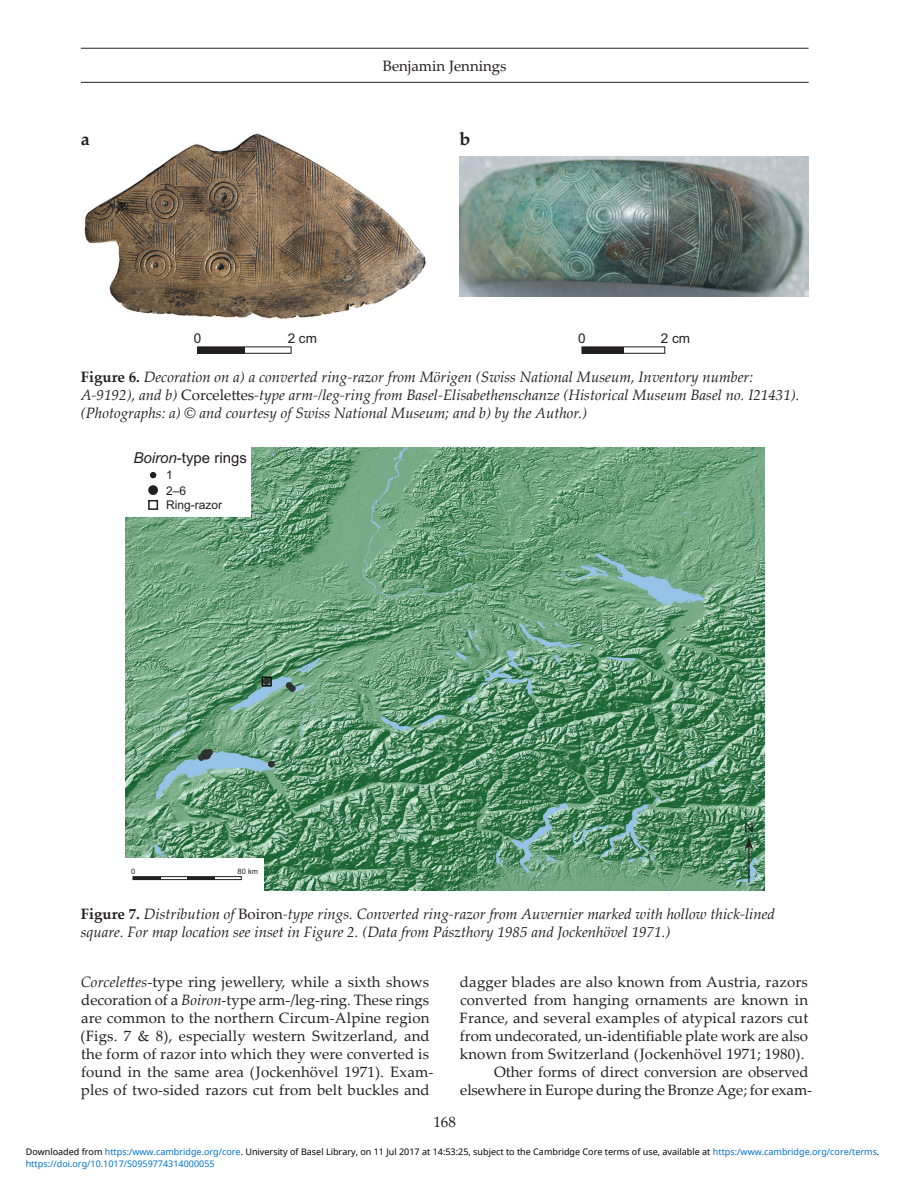
<style>
.page{position:relative;width:915px;height:1191px;background:#fff}
.page>*{position:absolute;margin:0;border:0;box-sizing:border-box;transform-origin:0 0}
.t1{font:700 18px "Palatino Linotype";color:#231f20}
.t2{font:15px/18px "Palatino Linotype";letter-spacing:.01em;color:#231f20}
.t3{font:italic 15px/18px "Palatino Linotype";color:#231f20}
.t4{font:15px "Arial";color:#231f20}
.t5{font:13.5px "Arial";color:#231f20}
.t6{font:12px/15.6px "Arial";color:#231f20}
.t7{font:9px "Noto Sans";color:#000}
.t8{font:9px "Noto Sans";color:#0172cf}
.t9{font:7.5px "Arial";color:#231f20}
.s1{font-weight:700;font-style:normal}
.s2{font-style:normal}
.s3{font-style:italic}
.s4{color:#0172cf}
</style>
<div class="page">
<hr style="left:81px;top:48px;width:727px;height:1px;background:#231f20">
<hr style="left:81px;top:82px;width:727px;height:1px;background:#231f20">
<img style="left:84px;top:133px;width:342px;height:186px">
<img style="left:459px;top:157px;width:349px;height:139px">
<div style="left:197px;top:346px;width:94px;height:8px;border:1px solid #231f20"></div>
<div style="left:197px;top:347px;width:47px;height:6px;background:#231f20"></div>
<div style="left:581px;top:346px;width:84px;height:8px;border:1px solid #231f20"></div>
<div style="left:581px;top:347px;width:42px;height:6px;background:#231f20"></div>
<img style="left:126px;top:448px;width:638px;height:442px">
<div style="left:125px;top:445px;width:125px;height:72px;background:#fff"></div>
<div style="left:125px;top:858px;width:138px;height:32px;background:#fff"></div>
<svg style="left:133px;top:876px;width:108px;height:4px"></svg>
<hr style="left:133px;top:876px;width:27px;height:3px;background:#231f20">
<hr style="left:187px;top:876px;width:27px;height:3px;background:#231f20">
<hr style="left:748px;top:845px;width:1px;height:37px;background:#231f20">
<svg style="left:744px;top:835px;width:8px;height:14px"></svg>
<svg style="left:150px;top:472px;width:6px;height:6px"></svg>
<div style="left:148px;top:485px;width:10px;height:10px;background:#231f20;border-radius:50%"></div>
<div style="left:148px;top:500px;width:10px;height:10px;border:2px solid #231f20"></div>
<p class="t2" style="left:383px;top:56px;width:125px">Benjamin Jennings</p>
<p class="t1" style="left:81px;top:126px;width:10px">a</p>
<p class="t1" style="left:459px;top:126px;width:12px">b</p>
<p class="t5" style="left:194px;top:331px;width:9px">0</p>
<p class="t5" style="left:287px;top:331px;width:31px">2 cm</p>
<p class="t5" style="left:578px;top:331px;width:9px">0</p>
<p class="t5" style="left:660px;top:331px;width:31px">2 cm</p>
<p class="t3" style="left:81px;top:367px;width:720px"><span class="s1">Figure 6.</span> Decoration on a) a converted ring-razor from Mörigen (Swiss National Museum, Inventory number:<br>A-9192), and b) <span class="s2">Corcelettes</span>-type arm-/leg-ring from Basel-Elisabethenschanze (Historical Museum Basel no. I21431). (Photographs: a) © and courtesy of Swiss National Museum; and b) by the Author.)</p>
<p class="t4" style="left:133px;top:449px;width:115px"><span class="s3">Boiron</span>-type rings</p>
<p class="t6" style="left:166px;top:497px;width:58px">Ring-razor</p>
<p class="t6" style="left:166px;top:467px;width:22px">1<br>2–6</p>
<p class="t9" style="left:131px;top:867px;width:6px">0</p>
<p class="t9" style="left:237px;top:867px;width:22px">80 km</p>
<p class="t5" style="left:743px;top:820px;width:11px">N</p>
<p class="t3" style="left:81px;top:904px;width:695px"><span class="s1">Figure 7.</span> Distribution of <span class="s2">Boiron</span>-type rings. Converted ring-razor from Auvernier marked with hollow thick-lined square. For map location see inset in Figure 2. (Data from Pászthory 1985 and Jockenhövel 1971.)</p>
<p class="t2" style="left:81px;top:972px;width:354px"><span class="s3">Corcelettes</span>-type ring jewellery, while a sixth shows decoration of a <span class="s3">Boiron</span>-type arm-/leg-ring. These rings are common to the northern Circum-Alpine region (Figs. 7 &amp; 8), especially western Switzerland, and the form of razor into which they were converted is found in the same area (Jockenhövel 1971). Exam&shy;ples of two-sided razors cut from belt buckles and</p>
<p class="t2" style="left:460px;top:972px;width:349px">dagger blades are also known from Austria, razors</p>
<p class="t2" style="left:460px;top:990px;width:349px">converted from hanging ornaments are known in</p>
<p class="t2" style="left:459px;top:1008px;width:350px">France, and several examples of atypical razors cut</p>
<p class="t2" style="left:459px;top:1026px;width:349px">from undecorated, un-identifiable plate work are also</p>
<p class="t2" style="left:459px;top:1044px;width:346px">known from Switzerland (Jockenhövel 1971; 1980).</p>
<p class="t2" style="left:494px;top:1062px;width:316px">Other forms of direct conversion are observed</p>
<p class="t2" style="left:460px;top:1080px;width:353px">elsewhere in Europe during the Bronze Age; for exam-</p>
<p class="t2" style="left:433px;top:1112px;width:24px">168</p>
<p class="t7" style="left:26px;top:1145px;width:854px">Downloaded from <span class="s4">https:/www.cambridge.org/core</span>. University of Basel Library, on 11 Jul 2017 at 14:53:25, subject to the Cambridge Core terms of use, available at <span class="s4">https:/www.cambridge.org/core/terms</span>.</p>
<p class="t8" style="left:26px;top:1157px;width:190px">https://doi.org/10.1017/S0959774314000055</p>
</div>
